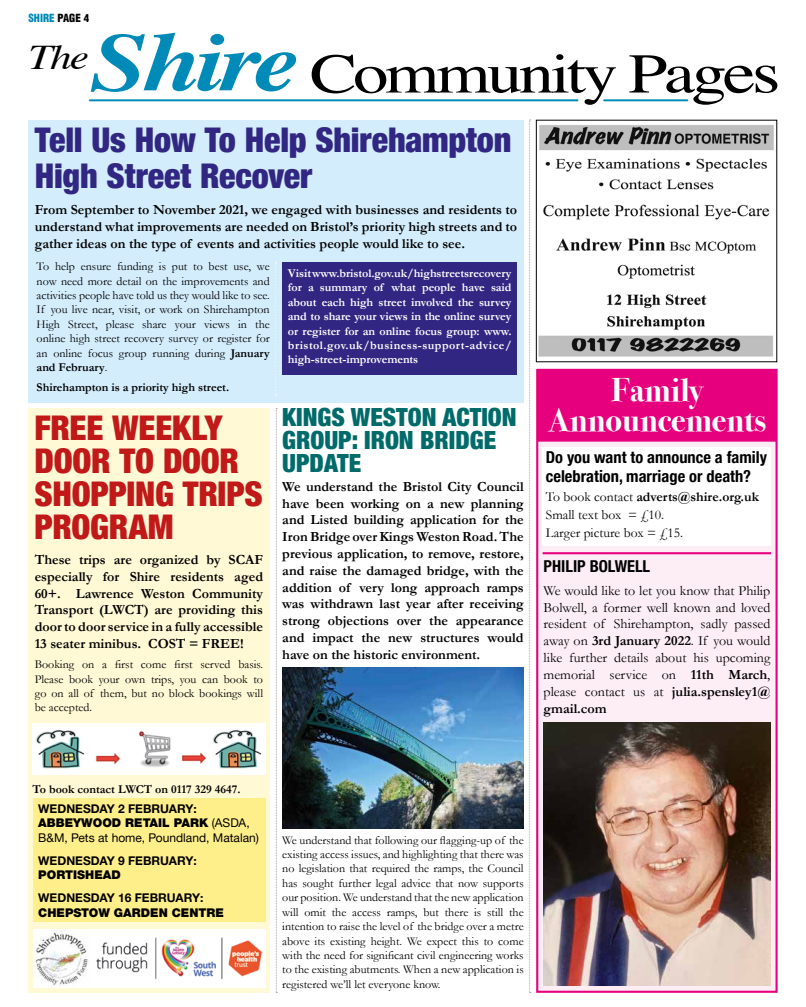
<style>
.page{position:relative;width:806px;height:1007px;background:#fff}
.page>*{position:absolute;margin:0;border:0;box-sizing:border-box;transform-origin:0 0}
.t1{font:56.2px "Times";letter-spacing:-.05em;color:#000;scale:1.25 1}
.t2{font:italic 34.6px "Times";color:#000;scale:1.25 1}
.t3{font:900 condensed 34px/36px "Helvetica Neue LTW1 G";letter-spacing:-.005em;color:#312783}
.t4{font:900 condensed 34px/33px "Helvetica Neue LTW1 G";letter-spacing:-.005em;color:#c01918}
.t5{font:700 32.8px/30.4px "Bodoni Svty Two OSITCTT";color:#fff;text-align:center}
.t6{font:900 condensed 25px/23px "Helvetica Neue LTW1 G";color:#006b6a}
.t7{font:700 condensed 16.4px/19.4px "Helvetica Neue LTW1 G";color:#000}
.t8{font:700 14px/16.8px "Garamond";color:#000;text-align:justify}
.t9{font:14px/16.8px "Garamond";color:#000;text-align:justify}
.t10{font:13.6px/18.4px "Garamond";color:#000}
.t11{font:12px/14.4px "Garamond";color:#000;text-align:justify}
.t12{font:700 12px/14.4px "Garamond";letter-spacing:.03em;color:#fff;text-align:justify}
.t13{font:12px/14.4px "Helvetica Neue LTW1 G";color:#000}
.t14{font:700 12px "Garamond";color:#000}
.t15{font:700 12px "Helvetica Neue LTW1 G";color:#000}
.t16{font:900 12px "Helvetica Neue LTW1 G";color:#000}
.t17{font:900 condensed 11px "Helvetica LT";color:#008ab7}
.s1{color:#000}
.s2{font-weight:700;font-style:italic;font-size:82.4px;color:#008ab7}
.s3{font-size:58.5px}
.s4{font-weight:700}
.s5{font-weight:900}
</style>
<div class="page">
<div style="left:28px;top:408px;width:241px;height:584px;background:#fff9d6"></div>
<div style="left:33px;top:798px;width:232px;height:123px;background:#ffef8b"></div>
<div style="left:28px;top:120px;width:495px;height:282px;background:#d4edfc"></div>
<hr style="left:90px;top:99px;width:487px;height:2px;background:#008ab7">
<hr style="left:603px;top:99px;width:84px;height:2px;background:#008ab7">
<svg style="left:529px;top:120px;width:1px;height:873px"></svg>
<svg style="left:276px;top:408px;width:1px;height:585px"></svg>
<div style="left:536px;top:369px;width:241px;height:623px;background:#fdeef6;border:2px solid #e6007d"></div>
<div style="left:542px;top:447px;width:228px;height:98px;background:#fff"></div>
<div style="left:536px;top:369px;width:239px;height:72px;background:#e6007d"></div>
<img style="left:543px;top:722px;width:226px;height:263px">
<hr style="left:542px;top:552px;width:228px;height:2px;background:#e6007d">
<div style="left:282px;top:262px;width:235px;height:113px;background:#312783"></div>
<svg style="left:275px;top:262px;width:1px;height:132px"></svg>
<img style="left:538px;top:125px;width:236px;height:232px">
<img style="left:33px;top:723px;width:232px;height:51px">
<div style="left:33px;top:929px;width:232px;height:58px;background:#fff"></div>
<img style="left:97px;top:937px;width:165px;height:43px">
<img style="left:35px;top:930px;width:53px;height:56px">
<img style="left:282px;top:667px;width:241px;height:161px">
<p class="t17" style="left:28px;top:11px;width:62px">SHIRE <span class="s1">PAGE 4</span></p>
<h1 class="t1" style="left:90px;top:21px;width:553px"><span class="s2">Shire</span> Community Pag<span class="s3">es</span></h1>
<h2 class="t2" style="left:28px;top:28px;width:50px">The</h2>
<h3 class="t3" style="left:35px;top:121px;width:478px">Tell Us How To Help Shirehampton<br>High Street Recover</h3>
<p class="t8" style="left:35px;top:201px;width:483px">From September to November 2021, we engaged with businesses and residents to understand what improvements are needed on Bristol’s priority high streets and to gather ideas on the type of events and activities people would like to see.</p>
<p class="t11" style="left:37px;top:259px;width:234px">To help ensure funding is put to best use, we now need more detail on the improvements and activities people have told us they would like to see.<br>If you live near, visit, or work on Shirehampton High Street, please share your views in the online high street recovery survey or register for an online focus group running during <span class="s4">January and February</span>.</p>
<p class="t14" style="left:37px;top:380px;width:194px">Shirehampton is a priority high street.</p>
<p class="t12" style="left:288px;top:266px;width:225px">Visit www.bristol.gov.uk/highstreetsrecovery for a summary of what people have said about each high street involved the survey and to share your views in the online survey or register for an online focus group: www. bristol.gov.uk/business-support-advice/ high-street-improvements</p>
<h3 class="t4" style="left:35px;top:411px;width:229px">FREE WEEKLY<br>DOOR TO DOOR<br>SHOPPING TRIPS<br>PROGRAM</h3>
<p class="t8" style="left:35px;top:551px;width:230px">These trips are organized by SCAF especially for Shire residents aged 60+. Lawrence Weston Community Transport (LWCT) are providing this door to door service in a fully accessible 13 seater minibus. COST = FREE!</p>
<p class="t11" style="left:35px;top:656px;width:230px">Booking on a first come first served basis.<br>Please book your own trips, you can book to go on all of them, but no block bookings will be accepted.</p>
<h3 class="t6" style="left:282px;top:406px;width:236px">KINGS WESTON ACTION<br>GROUP: IRON BRIDGE<br>UPDATE</h3>
<p class="t8" style="left:282px;top:477px;width:243px">We understand the Bristol City Council have been working on a new planning and Listed building application for the Iron Bridge over Kings Weston Road. The previous application, to remove, restore, and raise the damaged bridge, with the addition of very long approach ramps was withdrawn last year after receiving strong objections over the appearance and impact the new structures would have on the historic environment.</p>
<h3 class="t5" style="left:547px;top:375px;width:220px">Family<br>Announcements</h3>
<h3 class="t7" style="left:545px;top:447px;width:222px">Do you want to announce a family celebration, marriage or death?</h3>
<p class="t10" style="left:545px;top:486px;width:214px">To book contact <span class="s4">adverts@shire.org.uk<br></span>Small text box = £10.<br>Larger picture box = £15.</p>
<h3 class="t7" style="left:543px;top:556px;width:108px">PHILIP BOLWELL</h3>
<p class="t9" style="left:543px;top:581px;width:228px">We would like to let you know that Philip Bolwell, a former well known and loved resident of Shirehampton, sadly passed away on <span class="s4">3rd January 2022</span>. If you would like further details about his upcoming memorial service on <span class="s4">11th March</span>, please contact us at <span class="s4">julia.spensley1@ gmail.com</span></p>
<p class="t14" style="left:33px;top:781px;width:209px">To book contact LWCT on 0117 329 4647.</p>
<p class="t13" style="left:38px;top:801px;width:222px"><span class="s4">WEDNESDAY 2 FEBRUARY:<br></span><span class="s5">ABBEYWOOD RETAIL PARK</span> (ASDA,<br>B&amp;M, Pets at home, Poundland, Matalan)</p>
<p class="t15" style="left:38px;top:853px;width:160px">WEDNESDAY 9 FEBRUARY:</p>
<p class="t16" style="left:38px;top:867px;width:84px">PORTISHEAD</p>
<p class="t15" style="left:38px;top:890px;width:167px">WEDNESDAY 16 FEBRUARY:</p>
<p class="t16" style="left:38px;top:904px;width:187px">CHEPSTOW GARDEN CENTRE</p>
<p class="t11" style="left:282px;top:832px;width:243px">We understand that following our flagging-up of the existing access issues, and highlighting that there was no legislation that required the ramps, the Council has sought further legal advice that now supports our position. We understand that the new application will omit the access ramps, but there is still the intention to raise the level of the bridge over a metre above its existing height. We expect this to come with the need for significant civil engineering works to the existing abutments. When a new application is registered we’ll let everyone know.</p>
</div>
